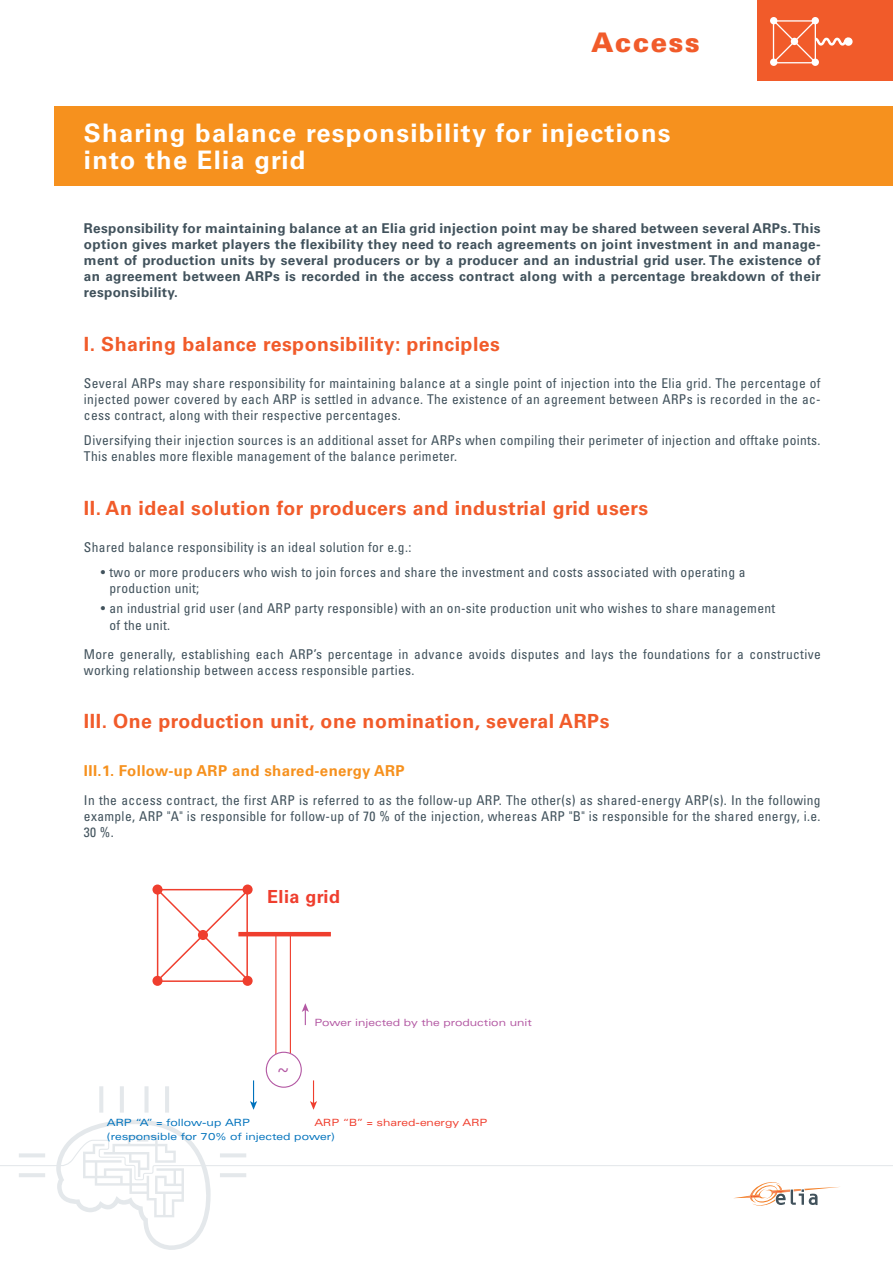
<style>
.page{position:relative;width:893px;height:1263px;background:#fff}
.page>*{position:absolute;margin:0;border:0;box-sizing:border-box;transform-origin:0 0}
.t1{font:900 27px "Univers";letter-spacing:.05em;color:#f15b2a}
.titel_fiche{font:700 25.5px/27px "Univers";letter-spacing:.05em;color:#fff}
.niveau1{font:700 19.5px "Univers";letter-spacing:.025em;color:#f15b2a}
.t2{font:700 18px "Univers";letter-spacing:.025em;color:#ef3e2e}
.niveau2{font:700 15px "Univers";letter-spacing:.025em;color:#f6911e}
.t3{font:15px "Verdana";color:#b358a3}
.body_algemeen{font:condensed 13.5px/16.2px "Univers";letter-spacing:.025em;color:#41525c;text-align:justify}
.body_algemeen-2{font:700 13.5px/16.2px "Univers";letter-spacing:.025em;color:#41525c;text-align:justify}
.opsomming1{font:condensed 13.5px/16.2px "Univers";letter-spacing:.025em;color:#41525c}
.dubbel_punt{font:condensed 13.5px "Univers";letter-spacing:.025em;color:#41525c}
.t4{font:expanded 9.9px/13.6px "Univers";color:#0072bc}
.t5{font:expanded 9.9px "Univers";color:#b358a3}
.t6{font:expanded 9.9px "Univers";color:#ef3e2e}
</style>
<div class="page">
<svg style="left:0;top:1086px;width:893px;height:164px"></svg>
<svg style="left:733px;top:1182px;width:107px;height:24px"></svg>
<div style="left:54px;top:106px;width:839px;height:80px;background:#f6911e"></div>
<div style="left:758px;top:0;width:135px;height:80px;background:#f15b2a"></div>
<svg style="left:844px;top:37px;width:9px;height:9px"></svg>
<div style="left:770px;top:17px;width:7px;height:7px;background:#fff;border-radius:50%"></div>
<div style="left:812px;top:17px;width:7px;height:7px;background:#fff;border-radius:50%"></div>
<div style="left:770px;top:59px;width:7px;height:7px;background:#fff;border-radius:50%"></div>
<div style="left:812px;top:59px;width:7px;height:7px;background:#fff;border-radius:50%"></div>
<svg style="left:772px;top:19px;width:78px;height:45px"></svg>
<div style="left:152px;top:884px;width:11px;height:10px;background:#ef3e2e;border-radius:50%"></div>
<svg style="left:243px;top:884px;width:10px;height:10px"></svg>
<svg style="left:152px;top:976px;width:11px;height:10px"></svg>
<svg style="left:243px;top:976px;width:10px;height:10px"></svg>
<svg style="left:155px;top:887px;width:95px;height:96px"></svg>
<hr style="left:238px;top:932px;width:93px;height:4px;background:#ef3e2e">
<hr style="left:275px;top:934px;width:1px;height:122px;background:#ef3e2e">
<hr style="left:290px;top:934px;width:1px;height:122px;background:#ef3e2e">
<div style="left:266px;top:1052px;width:35px;height:35px;background:#fff;border-radius:50%"></div>
<div style="left:266px;top:1052px;width:36px;height:36px;border:1px solid #b358a3;border-radius:50%"></div>
<svg style="left:250px;top:1080px;width:7px;height:30px"></svg>
<svg style="left:310px;top:1080px;width:7px;height:30px"></svg>
<svg style="left:302px;top:1003px;width:7px;height:22px"></svg>
<p class="t1" style="left:591px;top:26px;width:110px">Access</p>
<p class="titel_fiche" style="left:84px;top:120px;width:588px">Sharing balance responsibility for injections into the Elia grid</p>
<p class="body_algemeen-2" style="left:84px;top:220px;width:738px">Responsibility for maintaining balance at an Elia grid injection point may be shared between several ARPs. This option gives market players the flexibility they need to reach agreements on joint investment in and manage&shy;ment of production units by several producers or by a producer and an industrial grid user. The existence of an agreement between ARPs is recorded in the access contract along with a percentage breakdown of their responsibility.</p>
<p class="niveau1" style="left:84px;top:332px;width:418px">I. Sharing balance responsibility: principles</p>
<p class="body_algemeen" style="left:84px;top:375px;width:738px">Several ARPs may share responsibility for maintaining balance at a single point of injection into the Elia grid. The percentage of injected power covered by each ARP is settled in advance. The existence of an agreement between ARPs is recorded in the ac&shy;cess contract, along with their respective percentages.</p>
<p class="body_algemeen" style="left:84px;top:432px;width:738px">Diversifying their injection sources is an additional asset for ARPs when compiling their perimeter of injection and offtake points.<br>This enables more flexible management of the balance perimeter.</p>
<p class="niveau1" style="left:84px;top:496px;width:566px">II. An ideal solution for producers and industrial grid users</p>
<p class="dubbel_punt" style="left:84px;top:539px;width:329px">Shared balance responsibility is an ideal solution for e.g.:</p>
<p class="opsomming1" style="left:109px;top:564px;width:637px;text-indent:-9px">• two or more producers who wish to join forces and share the investment and costs associated with operating a production unit;</p>
<p class="opsomming1" style="left:109px;top:600px;width:667px;text-indent:-9px">• an industrial grid user (and ARP party responsible) with an on-site production unit who wishes to share management of the unit.</p>
<p class="body_algemeen" style="left:84px;top:645px;width:738px">More generally, establishing each ARP’s percentage in advance avoids disputes and lays the foundations for a constructive working relationship between access responsible parties.</p>
<p class="niveau1" style="left:84px;top:710px;width:527px">III. One production unit, one nomination, several ARPs</p>
<p class="niveau2" style="left:84px;top:762px;width:322px">III.1. Follow-up ARP and shared-energy ARP</p>
<p class="body_algemeen" style="left:84px;top:791px;width:738px">In the access contract, the first ARP is referred to as the follow-up ARP. The other(s) as shared-energy ARP(s). In the following example, ARP "A" is responsible for follow-up of 70 % of the injection, whereas ARP "B" is responsible for the shared energy, i.e.<br>30 %.</p>
<p class="t2" style="left:267px;top:886px;width:74px">Elia grid</p>
<p class="t3" style="left:277px;top:1059px;width:14px">~</p>
<p class="t5" style="left:314px;top:1016px;width:219px">Power injected by the production unit</p>
<p class="t4" style="left:107px;top:1116px;width:229px">ARP “A” = follow-up ARP<br>(responsible for 70% of injected power)</p>
<p class="t6" style="left:314px;top:1117px;width:175px">ARP “B” = shared-energy ARP</p>
</div>
